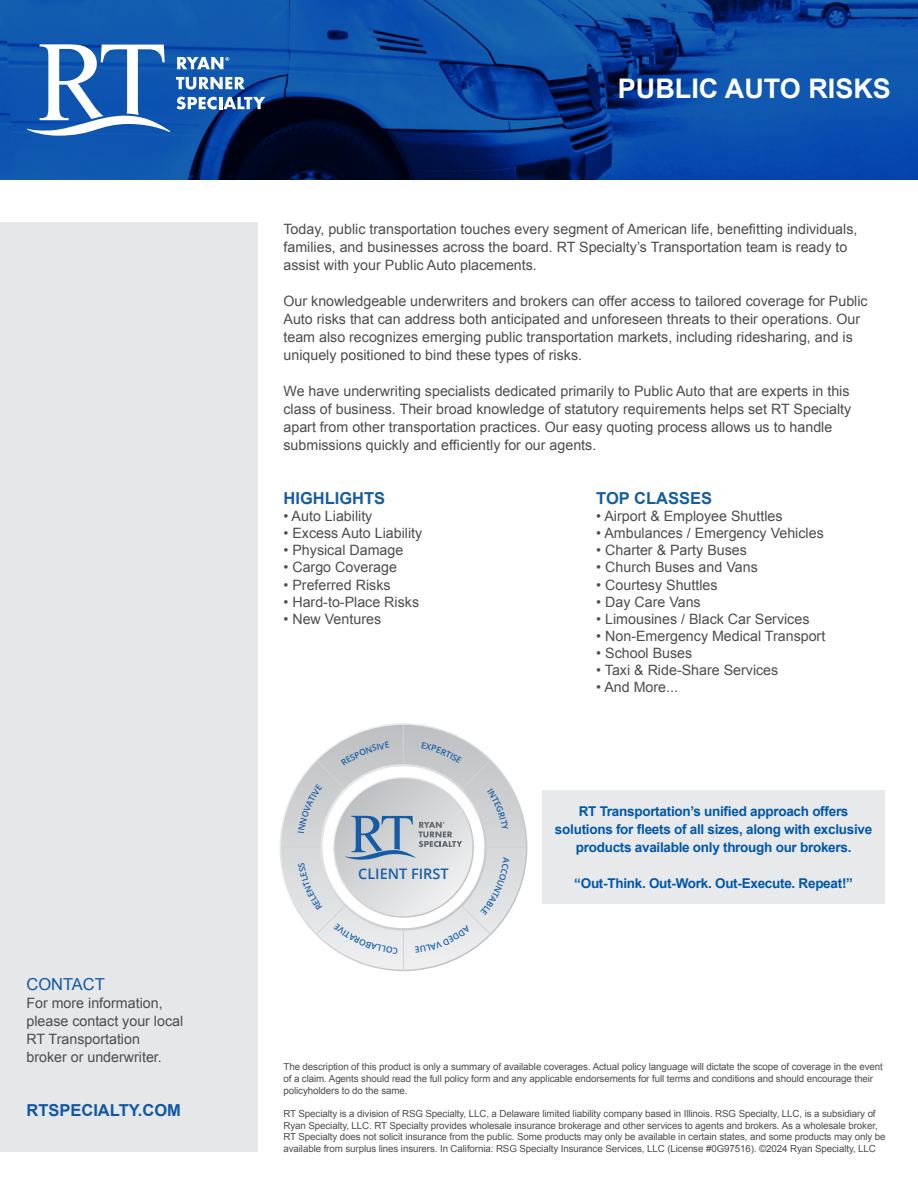
<style>
.page{position:relative;width:918px;height:1188px;background:#fff}
.page>*{position:absolute;margin:0;border:0;box-sizing:border-box;transform-origin:0 0}
.B-HEAD{font:700 27px "Arial";color:#fff}
.TXT{font:700 16.5px "Arial";color:#175d9e}
.Contact_-_Bold{font:700 16.5px "Arial";color:#1058a4}
.BRKHD{font:16.5px "Arial";color:#1058a4}
.t1{font:600 14.55px "Open Sans";color:#185fa5}
.TXT-2{font:14.25px/18px "Arial";color:#4b4c4d}
.t2{font:14.25px "Arial";color:#4d4c4f}
.Contact_-_Txt{font:14.25px/18px "Arial";color:#4b4c4d}
.B-HEAD-2{font:700 13.5px/18px "Arial";letter-spacing:-.02em;color:#0158a6;text-align:center}
.t3{font:9.75px/11.7px "Arial";letter-spacing:-.01em;color:#4b4c4d}
</style>
<div class="page">
<div style="left:0;top:222px;width:257px;height:930px;background:#e6e7e9"></div>
<img style="left:0;top:0;width:918px;height:180px">
<svg style="left:27px;top:44px;width:143px;height:92px"></svg>
<svg style="left:176px;top:77px;width:69px;height:12px"></svg>
<svg style="left:177px;top:97px;width:88px;height:12px"></svg>
<svg style="left:177px;top:57px;width:52px;height:12px"></svg>
<div style="left:542px;top:790px;width:343px;height:114px;background:#e8e9ea"></div>
<svg style="left:281px;top:725px;width:245px;height:245px"></svg>
<hr style="left:281px;top:847px;width:39px;height:1px;background:#d1d2d4">
<hr style="left:403px;top:930px;width:1px;height:40px;background:#d1d2d4">
<hr style="left:487px;top:847px;width:39px;height:1px;background:#d1d2d4">
<hr style="left:403px;top:725px;width:1px;height:39px;background:#d1d2d4">
<svg style="left:298px;top:742px;width:212px;height:212px"></svg>
<p class="BRKHD" style="left:26px;top:973px;width:80px">CONTACT</p>
<p class="Contact_-_Txt" style="left:26px;top:994px;width:138px">For more information,</p>
<p class="Contact_-_Txt" style="left:26px;top:1012px;width:158px">please contact your local</p>
<p class="Contact_-_Txt" style="left:26px;top:1030px;width:137px">RT Transportation broker or underwriter.</p>
<p class="Contact_-_Bold" style="left:26px;top:1099px;width:156px">RTSPECIALTY.COM</p>
<p class="B-HEAD" style="left:618px;top:71px;width:275px">PUBLIC AUTO RISKS</p>
<p class="TXT-2" style="left:284px;top:220px;width:575px">Today, public transportation touches every segment of American life, benefitting individuals, families, and businesses across the board. RT Specialty’s Transportation team is ready to assist with your Public Auto placements.</p>
<p class="TXT-2" style="left:284px;top:292px;width:586px">Our knowledgeable underwriters and brokers can offer access to tailored coverage for Public Auto risks that can address both anticipated and unforeseen threats to their operations. Our team also recognizes emerging public transportation markets, including ridesharing, and is uniquely positioned to bind these types of risks.</p>
<p class="TXT-2" style="left:284px;top:382px;width:569px">We have underwriting specialists dedicated primarily to Public Auto that are experts in this class of business. Their broad knowledge of statutory requirements helps set RT Specialty apart from other transportation practices. Our easy quoting process allows us to handle submissions quickly and efficiently for our agents.</p>
<p class="TXT" style="left:284px;top:487px;width:103px">HIGHLIGHTS</p>
<p class="t2" style="left:284px;top:507px;width:90px">• Auto Liability</p>
<p class="t2" style="left:284px;top:524px;width:140px">• Excess Auto Liability</p>
<p class="t2" style="left:284px;top:541px;width:121px">• Physical Damage</p>
<p class="t2" style="left:284px;top:558px;width:115px">• Cargo Coverage</p>
<p class="t2" style="left:284px;top:575px;width:109px">• Preferred Risks</p>
<p class="t2" style="left:284px;top:592px;width:137px">• Hard-to-Place Risks</p>
<p class="t2" style="left:284px;top:609px;width:99px">• New Ventures</p>
<p class="TXT" style="left:596px;top:487px;width:117px">TOP CLASSES</p>
<p class="t2" style="left:596px;top:507px;width:188px">• Airport &amp; Employee Shuttles</p>
<p class="t2" style="left:596px;top:524px;width:229px">• Ambulances / Emergency Vehicles</p>
<p class="t2" style="left:596px;top:541px;width:152px">• Charter &amp; Party Buses</p>
<p class="t2" style="left:596px;top:558px;width:163px">• Church Buses and Vans</p>
<p class="t2" style="left:596px;top:575px;width:123px">• Courtesy Shuttles</p>
<p class="t2" style="left:596px;top:592px;width:106px">• Day Care Vans</p>
<p class="t2" style="left:596px;top:609px;width:215px">• Limousines / Black Car Services</p>
<p class="t2" style="left:596px;top:626px;width:231px">• Non-Emergency Medical Transport</p>
<p class="t2" style="left:596px;top:644px;width:98px">• School Buses</p>
<p class="t2" style="left:596px;top:661px;width:184px">• Taxi &amp; Ride-Share Services</p>
<p class="t2" style="left:596px;top:678px;width:83px">• And More...</p>
<p class="t1" style="left:358px;top:864px;width:92px">CLIENT FIRST</p>
<p class="B-HEAD-2" style="left:555px;top:802px;width:319px">RT Transportation’s unified approach offers solutions for fleets of all sizes, along with exclusive products available only through our brokers.</p>
<p class="B-HEAD-2" style="left:574px;top:874px;width:280px">“Out-Think. Out-Work. Out-Execute. Repeat!”</p>
<p class="t3" style="left:284px;top:1061px;width:601px">The description of this product is only a summary of available coverages. Actual policy language will dictate the scope of coverage in the event of a claim. Agents should read the full policy form and any applicable endorsements for full terms and conditions and should encourage their policyholders to do the same.</p>
<p class="t3" style="left:284px;top:1108px;width:604px">RT Specialty is a division of RSG Specialty, LLC, a Delaware limited liability company based in Illinois. RSG Specialty, LLC, is a subsidiary of Ryan Specialty, LLC. RT Specialty provides wholesale insurance brokerage and other services to agents and brokers. As a wholesale broker, RT Specialty does not solicit insurance from the public. Some products may only be available in certain states, and some products may only be available from surplus lines insurers. In California: RSG Specialty Insurance Services, LLC (License #0G97516). ©2024 Ryan Specialty, LLC</p>
</div>
